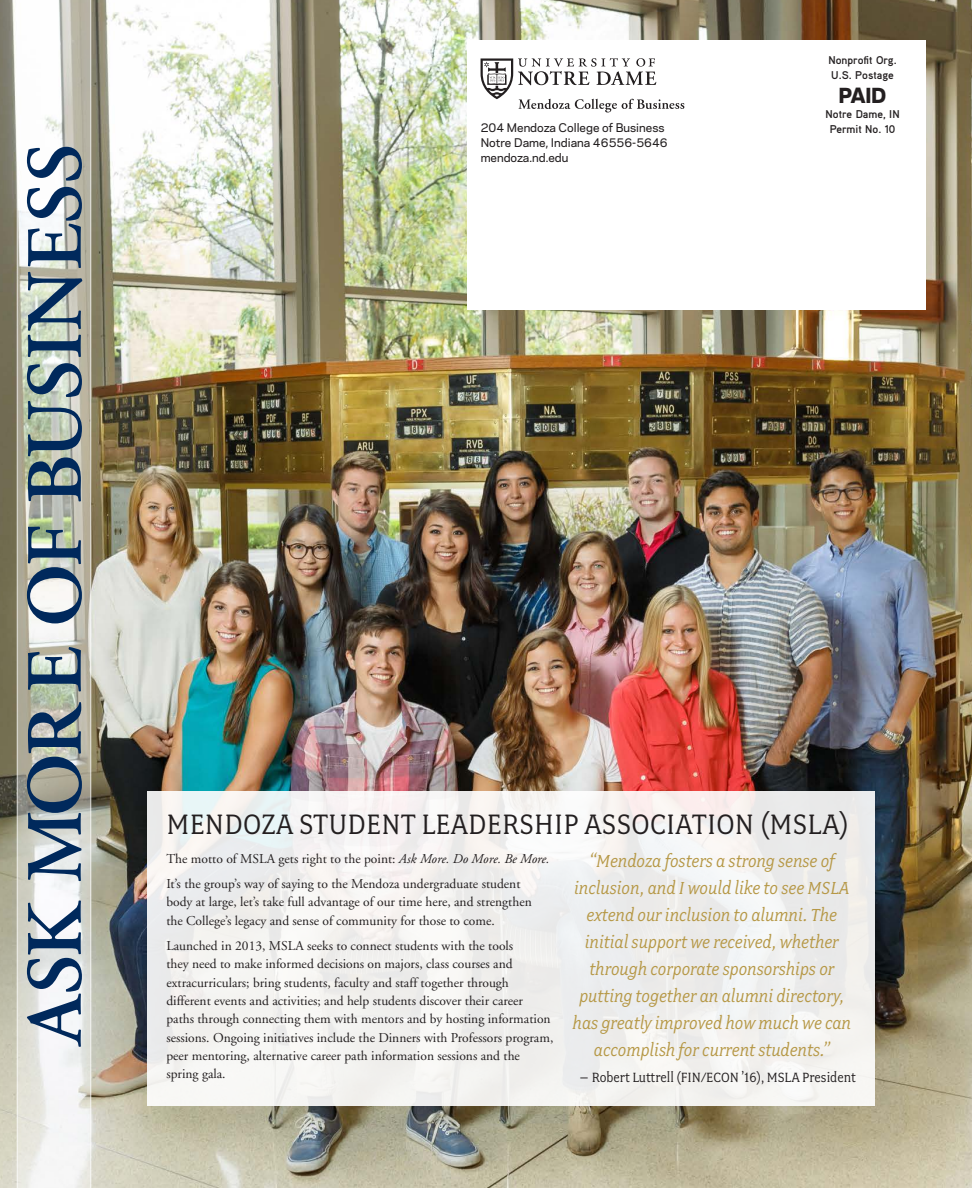
<style>
.page{position:relative;width:972px;height:1188px;background:#fff}
.page>*{position:absolute;margin:0;border:0;box-sizing:border-box;transform-origin:0 0}
.t1{font:600 79.5px "Adobe Garamond";color:#00295c}
.t2{font:31.5px "Fairplex Narrow";letter-spacing:.01em;color:#231f20}
.t3{font:italic 19.5px/27px "Fairplex Narrow";color:#b69846;text-align:center}
.t4{font:800 19.5px "Galaxie Polaris";color:#231f20}
.t5{font:15px "Fairplex Narrow";color:#231f20}
.Fall_15_Body{font:13.5px/18.5px "Adobe Garamond";color:#231f20}
.t6{font:500 11.25px "Galaxie Polaris";color:#231f20}
.t7{font:700 11.25px "Aaux";color:#231f20}
.s1{font-style:italic}
</style>
<div class="page">
<img style="left:0;top:0;width:972px;height:1188px">
<div style="left:467px;top:40px;width:459px;height:270px;background:#fff"></div>
<div style="left:147px;top:792px;width:728px;height:314px;background:#f2f1ef"></div>
<svg style="left:18px;top:0;width:72px;height:1188px"></svg>
<svg style="left:481px;top:58px;width:203px;height:54px"></svg>
<hr style="left:90px;top:0;width:1px;height:1188px;background:#fff">
<hr style="left:17px;top:0;width:1px;height:1188px;background:#fff">
<p class="t1" style="left:12px;top:1044px;width:902px;rotate:-90deg">ASK MOR E OF BUSINESS</p>
<p class="t6" style="left:481px;top:119px;width:185px">204 Mendoza College of Business</p>
<p class="t6" style="left:481px;top:134px;width:189px">Notre Dame, Indiana 46556-5646</p>
<p class="t6" style="left:481px;top:149px;width:89px">mendoza.nd.edu</p>
<p class="t7" style="left:828px;top:53px;width:70px">Nonprofit Org.</p>
<p class="t7" style="left:831px;top:68px;width:64px">U.S. Postage</p>
<p class="t4" style="left:839px;top:79px;width:49px">PAID</p>
<p class="t7" style="left:826px;top:107px;width:76px">Notre Dame, IN</p>
<p class="t7" style="left:830px;top:122px;width:67px">Permit No. 10</p>
<p class="t2" style="left:166px;top:807px;width:684px">MENDOZA STUDENT LEADERSHIP ASSOCIATION (MSLA)</p>
<p class="Fall_15_Body" style="left:166px;top:850px;width:385px">The motto of MSLA gets right to the point: <span class="s1">Ask More. Do More. Be More.</span></p>
<p class="Fall_15_Body" style="left:166px;top:875px;width:367px">It’s the group’s way of saying to the Mendoza undergraduate student body at large, let’s take full advantage of our time here, and strengthen the College’s legacy and sense of community for those to come.</p>
<p class="Fall_15_Body" style="left:166px;top:937px;width:389px">Launched in 2013, MSLA seeks to connect students with the tools<br>they need to make informed decisions on majors, class courses and extracurriculars; bring students, faculty and staff together through different events and activities; and help students discover their career paths through connecting them with mentors and by hosting information sessions. Ongoing initiatives include the Dinners with Professors program, peer mentoring, alternative career path information sessions and the spring gala.</p>
<p class="t3" style="left:573px;top:848px;width:280px">“Mendoza fosters a strong sense of inclusion, and I would like to see MSLA extend our inclusion to alumni. The initial support we received, whether through corporate sponsorships or putting together an alumni directory, has greatly improved how much we can accomplish for current students.”</p>
<p class="t5" style="left:579px;top:1069px;width:278px">– Robert Luttrell (FIN/ECON ’16), MSLA President</p>
</div>
